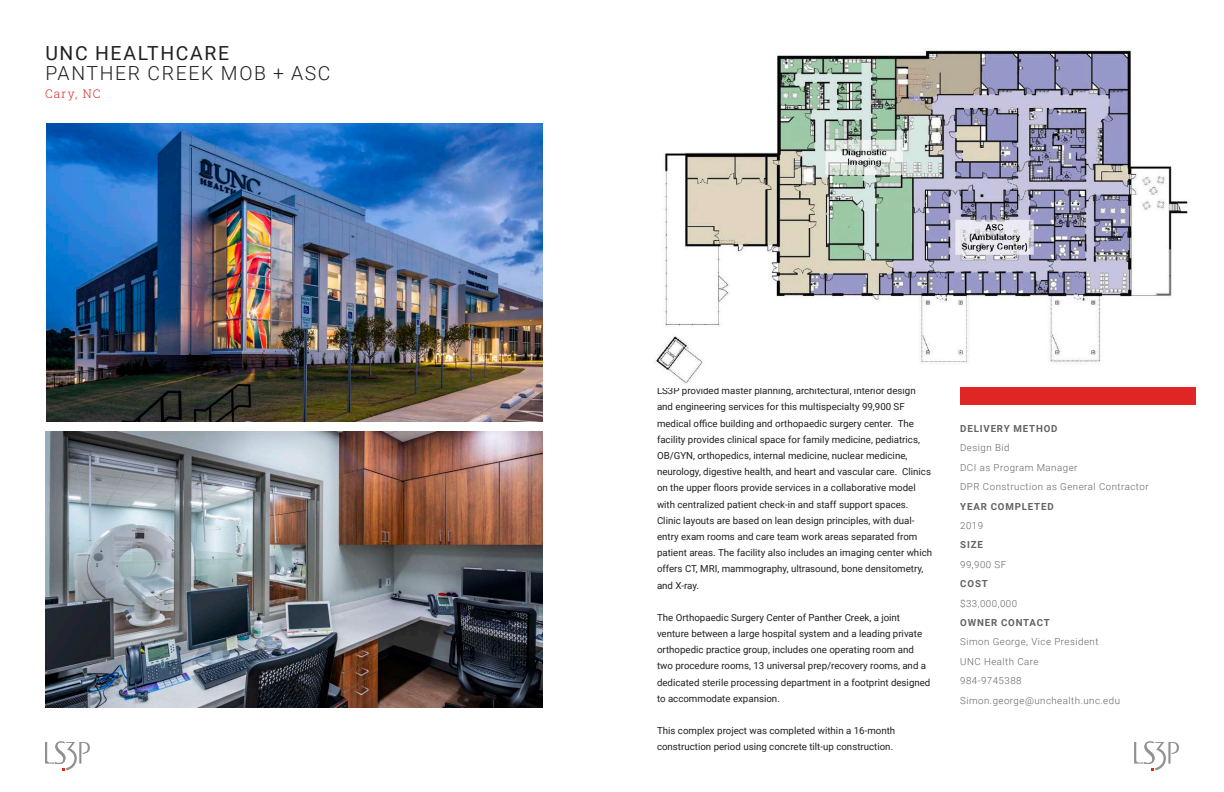
<style>
.page{position:relative;width:1224px;height:792px;background:#fff}
.page>*{position:absolute;margin:0;border:0;box-sizing:border-box;transform-origin:0 0}
.t1{font:300 19.4px "Roboto";letter-spacing:.085em;color:#231f20}
.t2{font:19.4px "Roboto";letter-spacing:.085em;color:#231f20}
.t3{font:300 11.9px "Roboto Slab";letter-spacing:.1em;color:#e02525}
.t4{font:9.7px/16.2px "Roboto";color:#231f20}
.t5{font:300 9.7px/19.4px "Roboto";letter-spacing:.05em;color:#636366}
.t6{font:700 9.7px "Roboto";letter-spacing:.085em;color:#636366}
</style>
<div class="page">
<img style="left:46px;top:124px;width:496px;height:298px">
<img style="left:45px;top:432px;width:497px;height:275px">
<img style="left:655px;top:50px;width:533px;height:334px">
<div style="left:1142px;top:4px;width:75px;height:121px;background:#fff"></div>
<svg style="left:45px;top:741px;width:45px;height:30px"></svg>
<svg style="left:1134px;top:741px;width:45px;height:30px"></svg>
<div style="left:960px;top:387px;width:235px;height:18px;background:#e02525"></div>
<h1 class="t2" style="left:45px;top:40px;width:185px">UNC HEALTHCARE</h1>
<h1 class="t1" style="left:45px;top:59px;width:287px">PANTHER CREEK MOB + ASC</h1>
<p class="t3" style="left:45px;top:85px;width:57px">Cary, NC</p>
<p class="t4" style="left:657px;top:382px;width:277px">LS3P provided master planning, architectural, interior design and engineering services for this multispecialty 99,900 SF medical office building and orthopaedic surgery center. The facility provides clinical space for family medicine, pediatrics, OB/GYN, orthopedics, internal medicine, nuclear medicine, neurology, digestive health, and heart and vascular care. Clinics on the upper floors provide services in a collaborative model with centralized patient check-in and staff support spaces.<br>Clinic layouts are based on lean design principles, with dual&shy;entry exam rooms and care team work areas separated from patient areas. The facility also includes an imaging center which offers CT, MRI, mammography, ultrasound, bone densitometry, and X-ray.</p>
<p class="t4" style="left:657px;top:609px;width:275px">The Orthopaedic Surgery Center of Panther Creek, a joint venture between a large hospital system and a leading private orthopedic practice group, includes one operating room and two procedure rooms, 13 universal prep/recovery rooms, and a dedicated sterile processing department in a footprint designed to accommodate expansion.</p>
<p class="t4" style="left:657px;top:722px;width:240px">This complex project was completed within a 16-month construction period using concrete tilt-up construction.</p>
<p class="t6" style="left:960px;top:422px;width:99px">DELIVERY METHOD</p>
<p class="t5" style="left:960px;top:438px;width:190px">Design Bid<br>DCI as Program Manager<br>DPR Construction as General Contractor</p>
<p class="t6" style="left:960px;top:499px;width:95px">YEAR COMPLETED</p>
<p class="t5" style="left:960px;top:515px;width:24px">2019</p>
<p class="t6" style="left:960px;top:538px;width:24px">SIZE</p>
<p class="t5" style="left:960px;top:554px;width:48px">99,900 SF</p>
<p class="t6" style="left:960px;top:577px;width:29px">COST</p>
<p class="t5" style="left:960px;top:593px;width:58px">$33,000,000</p>
<p class="t6" style="left:960px;top:616px;width:91px">OWNER CONTACT</p>
<p class="t5" style="left:960px;top:632px;width:161px">Simon George, Vice President<br>UNC Health Care<br>984-9745388<br>Simon.george@unchealth.unc.edu</p>
</div>
